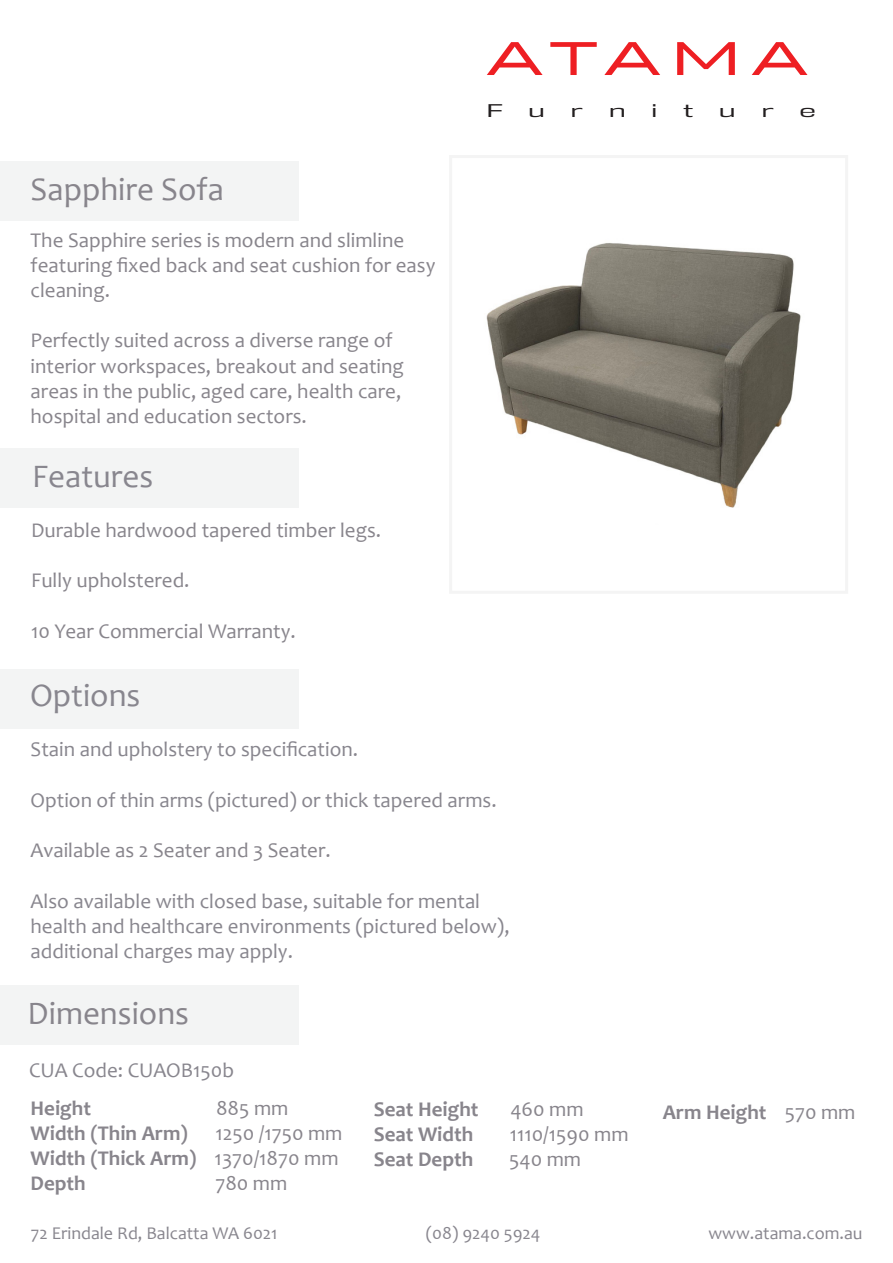
<style>
.page{position:relative;width:893px;height:1263px;background:#fff}
.page>*{position:absolute;margin:0;border:0;box-sizing:border-box;transform-origin:0 0}
.t1{font:500 46.95px "Halogen";letter-spacing:.17em;color:#ee1f23;scale:1.22 1}
.t2{font:33px "Candara";color:#88858c}
.t3{font:33px "Candara";color:#88868e}
.t4{font:21px/25.2px "Candara";color:#88858c}
.t5{font:21px "Candara";color:#88868e}
.t6{font:700 21px "Candara";color:#88858c}
.t7{font:18px "Candara";color:#88868e}
.t8{font:16.95px "DDT Bk";color:#231f20;scale:1.6 1}
.s1{font-weight:400}
</style>
<div class="page">
<div style="left:449px;top:155px;width:399px;height:439px;border:3px solid #f4f4f4"></div>
<div style="left:0;top:669px;width:298px;height:59px;background:#f3f4f4"></div>
<div style="left:0;top:986px;width:299px;height:59px;background:#f3f4f4"></div>
<div style="left:0;top:161px;width:299px;height:59px;background:#f3f4f4"></div>
<img style="left:486px;top:243px;width:315px;height:265px">
<div style="left:0;top:449px;width:299px;height:59px;background:#f3f4f4"></div>
<p class="t2" style="left:31px;top:168px;width:195px">Sapphire Sofa</p>
<p class="t4" style="left:31px;top:227px;width:375px">The Sapphire series is modern and slimline</p>
<p class="t4" style="left:31px;top:252px;width:406px">featuring fixed back and seat cushion for easy cleaning.</p>
<p class="t4" style="left:31px;top:328px;width:364px">Perfectly suited across a diverse range of</p>
<p class="t4" style="left:31px;top:353px;width:375px">interior workspaces, breakout and seating</p>
<p class="t4" style="left:31px;top:378px;width:372px">areas in the public, aged care, health care,</p>
<p class="t4" style="left:31px;top:403px;width:278px">hospital and education sectors.</p>
<p class="t3" style="left:32px;top:455px;width:123px">Features</p>
<p class="t4" style="left:31px;top:517px;width:352px">Durable hardwood tapered timber legs.</p>
<p class="t4" style="left:31px;top:568px;width:160px">Fully upholstered.</p>
<p class="t4" style="left:31px;top:618px;width:266px">10 Year Commercial Warranty.</p>
<p class="t3" style="left:30px;top:675px;width:112px">Options</p>
<p class="t1" style="left:487px;top:30px;width:264px">ATAMA</p>
<p class="t8" style="left:487px;top:100px;width:12px">F</p>
<p class="t8" style="left:528px;top:100px;width:12px">u</p>
<p class="t8" style="left:571px;top:100px;width:9px">r</p>
<p class="t8" style="left:609px;top:100px;width:12px">n</p>
<p class="t8" style="left:651px;top:100px;width:6px">i</p>
<p class="t8" style="left:683px;top:100px;width:8px">t</p>
<p class="t8" style="left:719px;top:100px;width:12px">u</p>
<p class="t8" style="left:761px;top:100px;width:9px">r</p>
<p class="t8" style="left:799px;top:100px;width:12px">e</p>
<p class="t5" style="left:31px;top:736px;width:329px">Stain and upholstery to specification.</p>
<p class="t5" style="left:31px;top:787px;width:468px">Option of thin arms (pictured) or thick tapered arms.</p>
<p class="t4" style="left:31px;top:837px;width:302px">Available as 2 Seater and 3 Seater.</p>
<p class="t5" style="left:31px;top:888px;width:451px">Also available with closed base, suitable for mental</p>
<p class="t5" style="left:31px;top:913px;width:480px">health and healthcare environments (pictured below),</p>
<p class="t5" style="left:31px;top:938px;width:264px">additional charges may apply.</p>
<p class="t2" style="left:28px;top:993px;width:163px">Dimensions</p>
<p class="t5" style="left:29px;top:1057px;width:206px">CUA Code: CUAOB150b</p>
<p class="t6" style="left:31px;top:1095px;width:62px">Height</p>
<p class="t4" style="left:216px;top:1095px;width:74px">885 mm</p>
<p class="t6" style="left:31px;top:1120px;width:159px">Width (Thin Arm)</p>
<p class="t4" style="left:215px;top:1120px;width:129px">1250 /1750 mm</p>
<p class="t6" style="left:31px;top:1145px;width:309px">Width (Thick Arm) <span class="s1">1370/1870 mm</span></p>
<p class="t6" style="left:31px;top:1170px;width:57px">Depth</p>
<p class="t4" style="left:215px;top:1171px;width:73px">780 mm</p>
<p class="t6" style="left:374px;top:1096px;width:106px">Seat Height</p>
<p class="t4" style="left:510px;top:1096px;width:75px">460 mm</p>
<p class="t6" style="left:374px;top:1121px;width:101px">Seat Width</p>
<p class="t4" style="left:510px;top:1121px;width:120px">1110/1590 mm</p>
<p class="t6" style="left:374px;top:1146px;width:101px">Seat Depth</p>
<p class="t4" style="left:509px;top:1146px;width:73px">540 mm</p>
<p class="t6" style="left:663px;top:1099px;width:194px">Arm Height <span class="s1">570 mm</span></p>
<p class="t7" style="left:31px;top:1222px;width:248px">72 Erindale Rd, Balcatta WA 6021</p>
<p class="t7" style="left:426px;top:1222px;width:116px">(08) 9240 5924</p>
<p class="t7" style="left:708px;top:1222px;width:156px">www.atama.com.au</p>
</div>
